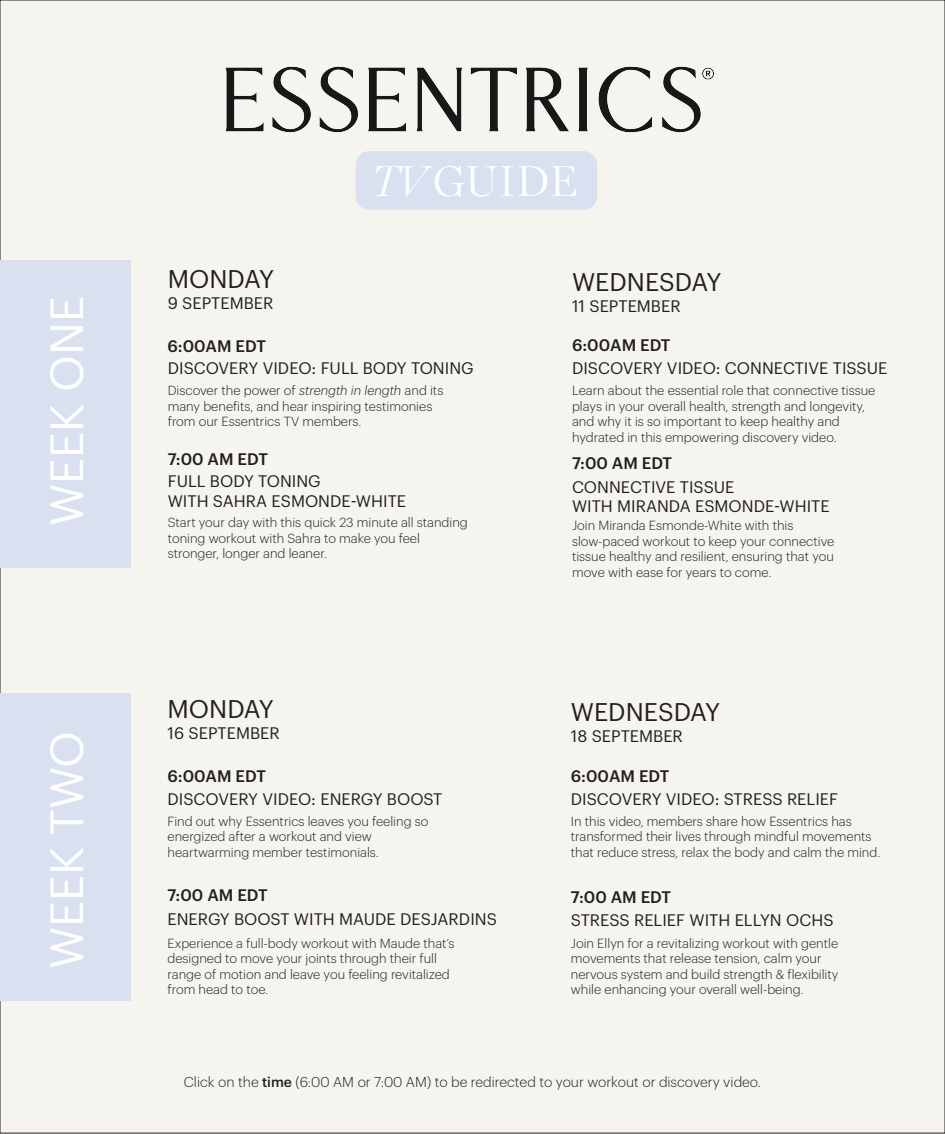
<style>
.page{position:relative;width:945px;height:1134px;background:#fff}
.page>*{position:absolute;margin:0;border:0;box-sizing:border-box;transform-origin:0 0}
.t1{font:45.59px "Graphik";color:#fff}
.t2{font:300 43.57px "Miller Display";color:#fff}
.t3{font:25.03px "Graphik";color:#231f20}
.t4{font:16.36px/19.7px "Graphik";color:#231f20}
.t5{font:500 16.36px "Graphik";color:#231f20}
.t6{font:300 14px "Graphik";color:#231f20}
.t7{font:300 12.95px/15.5px "Graphik";color:#231f20}
.s1{font-style:italic}
.s2{font-weight:500}
</style>
<div class="page">
<div style="left:0;top:0;width:945px;height:1133px;background:#f5f4ee"></div>
<img style="left:225px;top:66px;width:489px;height:67px">
<div style="left:1px;top:260px;width:130px;height:308px;background:#d9e1f1"></div>
<div style="left:1px;top:693px;width:130px;height:308px;background:#d9e1f1"></div>
<div style="left:356px;top:151px;width:241px;height:59px;background:#d9e1f1;border-radius:14px"></div>
<h1 class="t1" style="left:32px;top:526px;width:231px;rotate:-90deg">WEEK ONE</h1>
<h1 class="t1" style="left:32px;top:969px;width:240px;rotate:-90deg">WEEK TWO</h1>
<h3 class="t3" style="left:168px;top:260px;width:108px">MONDAY</h3>
<p class="t4" style="left:168px;top:292px;width:107px">9 SEPTEMBER</p>
<h2 class="t2" style="left:372px;top:155px;width:207px"><span class="s1">TV</span> GUIDE</h2>
<h3 class="t3" style="left:572px;top:263px;width:151px">WEDNESDAY</h3>
<p class="t4" style="left:572px;top:295px;width:110px">11 SEPTEMBER</p>
<p class="t5" style="left:168px;top:334px;width:100px">6:00AM EDT</p>
<p class="t5" style="left:572px;top:333px;width:100px">6:00AM EDT</p>
<p class="t4" style="left:168px;top:357px;width:308px">DISCOVERY VIDEO: FULL BODY TONING</p>
<p class="t7" style="left:168px;top:382px;width:277px">Discover the power of <span class="s1">strength in length</span> and its many benefits, and hear inspiring testimonies from our Essentrics TV members.</p>
<p class="t5" style="left:168px;top:446px;width:102px">7:00 AM EDT</p>
<p class="t4" style="left:168px;top:470px;width:240px">FULL BODY TONING<br>WITH SAHRA ESMONDE-WHITE</p>
<p class="t7" style="left:168px;top:514px;width:302px">Start your day with this quick 23 minute all standing toning workout with Sahra to make you feel stronger, longer and leaner.</p>
<h3 class="t3" style="left:168px;top:690px;width:108px">MONDAY</h3>
<p class="t4" style="left:168px;top:722px;width:114px">16 SEPTEMBER</p>
<p class="t4" style="left:572px;top:357px;width:317px">DISCOVERY VIDEO: CONNECTIVE TISSUE</p>
<p class="t7" style="left:572px;top:382px;width:305px">Learn about the essential role that connective tissue plays in your overall health, strength and longevity, and why it is so important to keep healthy and hydrated in this empowering discovery video.</p>
<p class="t4" style="left:572px;top:475px;width:259px">CONNECTIVE TISSUE<br>WITH MIRANDA ESMONDE-WHITE</p>
<p class="t7" style="left:572px;top:517px;width:264px">Join Miranda Esmonde-White with this slow-paced workout to keep your connective tissue healthy and resilient, ensuring that you move with ease for years to come.</p>
<p class="t5" style="left:572px;top:451px;width:102px">7:00 AM EDT</p>
<h3 class="t3" style="left:571px;top:693px;width:151px">WEDNESDAY</h3>
<p class="t4" style="left:571px;top:725px;width:114px">18 SEPTEMBER</p>
<p class="t5" style="left:168px;top:763px;width:100px">6:00AM EDT</p>
<p class="t5" style="left:571px;top:763px;width:100px">6:00AM EDT</p>
<p class="t4" style="left:167px;top:788px;width:277px">DISCOVERY VIDEO: ENERGY BOOST</p>
<p class="t7" style="left:168px;top:812px;width:262px">Find out why Essentrics leaves you feeling so energized after a workout and view heartwarming member testimonials.</p>
<p class="t4" style="left:571px;top:788px;width:269px">DISCOVERY VIDEO: STRESS RELIEF</p>
<p class="t7" style="left:571px;top:812px;width:311px">In this video, members share how Essentrics has transformed their lives through mindful movements that reduce stress, relax the body and calm the mind.</p>
<p class="t5" style="left:168px;top:883px;width:102px">7:00 AM EDT</p>
<p class="t5" style="left:571px;top:885px;width:102px">7:00 AM EDT</p>
<p class="t4" style="left:168px;top:907px;width:331px">ENERGY BOOST WITH MAUDE DESJARDINS</p>
<p class="t7" style="left:168px;top:934px;width:288px">Experience a full-body workout with Maude that’s designed to move your joints through their full range of motion and leave you feeling revitalized from head to toe.</p>
<p class="t4" style="left:571px;top:908px;width:264px">STRESS RELIEF WITH ELLYN OCHS</p>
<p class="t7" style="left:571px;top:934px;width:269px">Join Ellyn for a revitalizing workout with gentle movements that release tension, calm your nervous system and build strength &amp; flexibility while enhancing your overall well-being.</p>
<p class="t6" style="left:184px;top:1072px;width:579px">Click on the <span class="s2">time</span> (6:00 AM or 7:00 AM) to be redirected to your workout or discovery video.</p>
</div>
